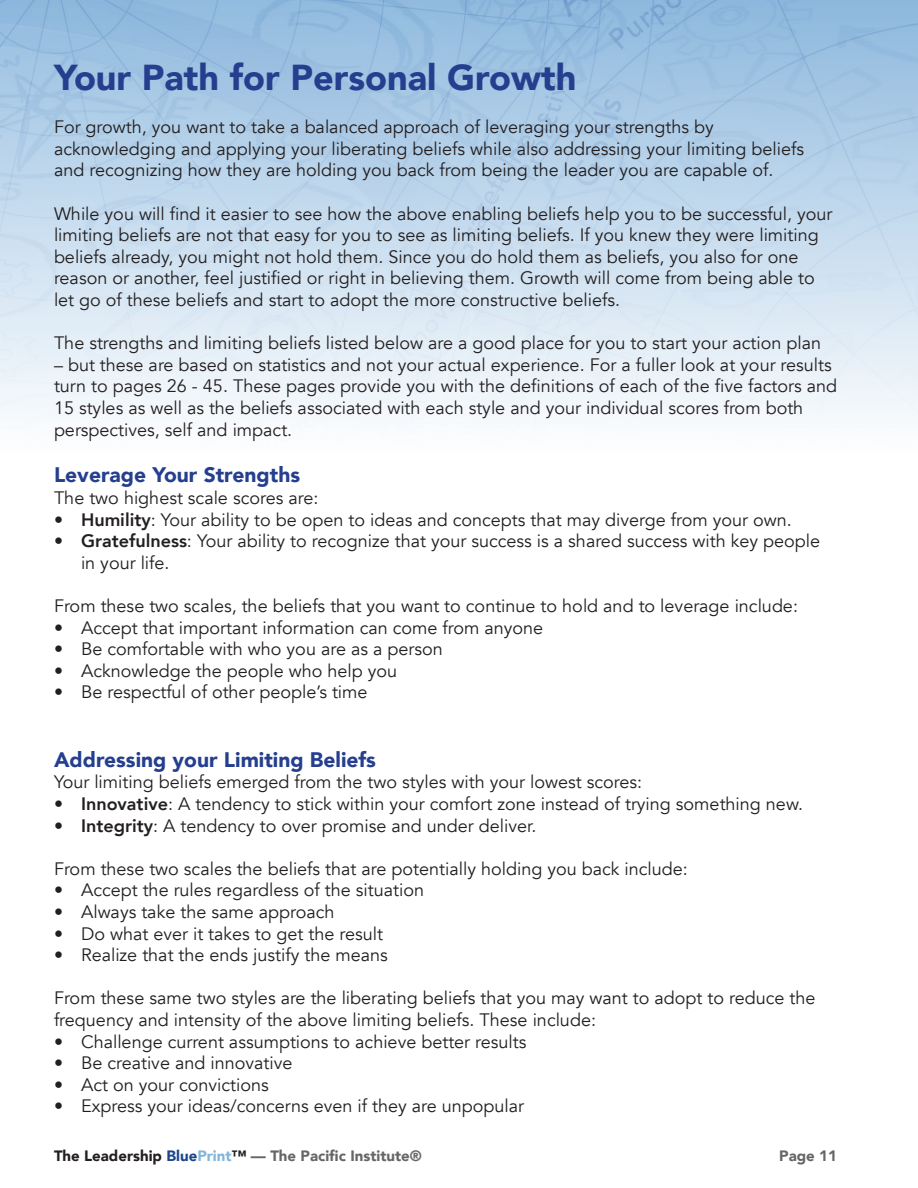
<style>
.page{position:relative;width:918px;height:1188px;background:#fff}
.page>*{position:absolute;margin:0;border:0;box-sizing:border-box;transform-origin:0 0}
.Header{font:900 36px "Avenir";color:#253f8e}
.Small_Head{font:900 21px "Avenir";color:#253f8e}
.Regular_Text{font:18px/21.6px "Avenir";color:#231f20}
.Small_Head-2{font:900 15px "Avenir";color:#666}
.s1{font-weight:800}
.s2{color:#231f20}
.s3{color:#1d458b}
.s4{color:#82b6db}
</style>
<div class="page">
<img style="left:0;top:0;width:918px;height:424px">
<p class="Header" style="left:54px;top:47px;width:524px">Your Path for Personal Growth</p>
<p class="Regular_Text" style="left:54px;top:117px;width:752px">For growth, you want to take a balanced approach of leveraging your strengths by acknowledging and applying your liberating beliefs while also addressing your limiting beliefs and recognizing how they are holding you back from being the leader you are capable of.</p>
<p class="Regular_Text" style="left:54px;top:203px;width:780px">While you will find it easier to see how the above enabling beliefs help you to be successful, your limiting beliefs are not that easy for you to see as limiting beliefs. If you knew they were limiting beliefs already, you might not hold them. Since you do hold them as beliefs, you also for one reason or another, feel justified or right in believing them. Growth will come from being able to let go of these beliefs and start to adopt the more constructive beliefs.</p>
<p class="Regular_Text" style="left:54px;top:333px;width:769px">The strengths and limiting beliefs listed below are a good place for you to start your action plan</p>
<p class="Regular_Text" style="left:54px;top:354px;width:785px">– but these are based on statistics and not your actual experience. For a fuller look at your results turn to pages 26 - 45. These pages provide you with the definitions of each of the five factors and 15 styles as well as the beliefs associated with each style and your individual scores from both perspectives, self and impact.</p>
<p class="Small_Head" style="left:54px;top:457px;width:248px">Leverage Your Strengths</p>
<p class="Regular_Text" style="left:54px;top:487px;width:266px">The two highest scale scores are:</p>
<p class="Regular_Text" style="left:54px;top:509px;width:742px">• <span class="s1">Humility</span>: Your ability to be open to ideas and concepts that may diverge from your own.  </p>
<p class="Regular_Text" style="left:81px;top:531px;width:741px;text-indent:-27px">• <span class="s1">Gratefulness</span>: Your ability to recognize that your success is a shared success with key people in your life.</p>
<p class="Regular_Text" style="left:54px;top:595px;width:746px">From these two scales, the beliefs that you want to continue to hold and to leverage include:</p>
<p class="Regular_Text" style="left:54px;top:617px;width:491px">• Accept that important information can come from anyone</p>
<p class="Regular_Text" style="left:54px;top:639px;width:390px">• Be comfortable with who you are as a person</p>
<p class="Regular_Text" style="left:54px;top:660px;width:345px">• Acknowledge the people who help you</p>
<p class="Regular_Text" style="left:54px;top:682px;width:315px">• Be respectful of other people’s time</p>
<p class="Small_Head" style="left:54px;top:741px;width:324px">Addressing your Limiting Beliefs</p>
<p class="Regular_Text" style="left:54px;top:772px;width:590px">Your limiting beliefs emerged from the two styles with your lowest scores:</p>
<p class="Regular_Text" style="left:54px;top:793px;width:751px">• <span class="s1">Innovative</span>: A tendency to stick within your comfort zone instead of trying something new.</p>
<p class="Regular_Text" style="left:54px;top:815px;width:484px">• <span class="s1">Integrity</span>: A tendency to over promise and under deliver.</p>
<p class="Regular_Text" style="left:54px;top:858px;width:635px">From these two scales the beliefs that are potentially holding you back include:</p>
<p class="Regular_Text" style="left:54px;top:880px;width:372px">• Accept the rules regardless of the situation</p>
<p class="Regular_Text" style="left:54px;top:901px;width:282px">• Always take the same approach</p>
<p class="Regular_Text" style="left:54px;top:923px;width:331px">• Do what ever it takes to get the result</p>
<p class="Regular_Text" style="left:54px;top:945px;width:335px">• Realize that the ends justify the means</p>
<p class="Regular_Text" style="left:54px;top:988px;width:763px">From these same two styles are the liberating beliefs that you may want to adopt to reduce the frequency and intensity of the above limiting beliefs. These include:</p>
<p class="Regular_Text" style="left:54px;top:1031px;width:474px">• Challenge current assumptions to achieve better results</p>
<p class="Regular_Text" style="left:54px;top:1053px;width:240px">• Be creative and innovative</p>
<p class="Regular_Text" style="left:54px;top:1074px;width:216px">• Act on your convictions</p>
<p class="Regular_Text" style="left:54px;top:1096px;width:472px">• Express your ideas/concerns even if they are unpopular</p>
<p class="Small_Head-2" style="left:54px;top:1143px;width:369px"><span class="s2">The Leadership</span> <span class="s3">Blue</span><span class="s4">Print</span><span class="s2">™</span> — The Pacific Institute®</p>
<p class="Small_Head-2" style="left:779px;top:1143px;width:59px">Page 11</p>
</div>
